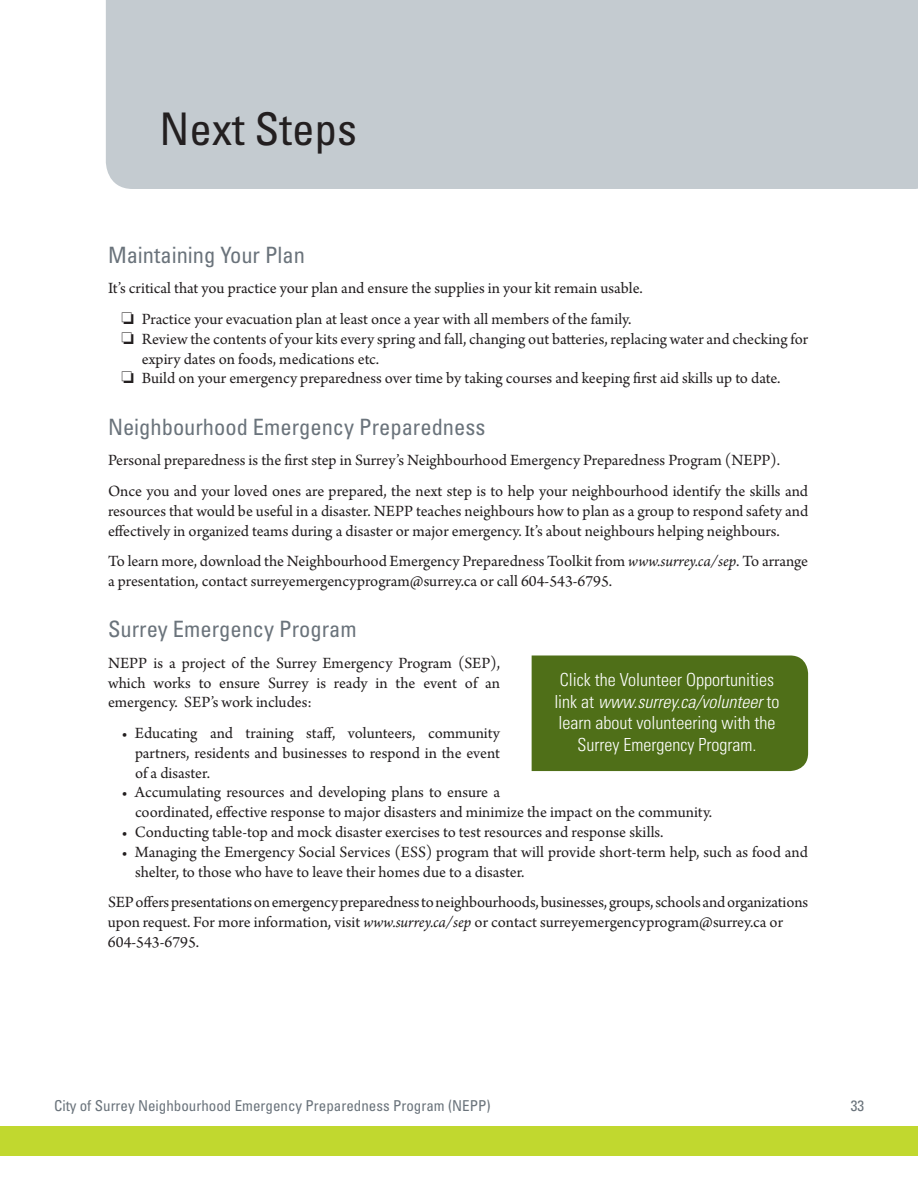
<style>
.page{position:relative;width:918px;height:1188px;background:#fff}
.page>*{position:absolute;margin:0;border:0;box-sizing:border-box;transform-origin:0 0}
.t1{font:condensed 45px "Univers";color:#231f20}
.t2{font:condensed 22.5px "Univers";color:#6a737b}
.t3{font:300 condensed 18px/21.6px "Univers";color:#fff;text-align:center}
.t4{font:16.5px/19.8px "Arno Pro";color:#231f20}
.t5{font:condensed 15px "Univers";color:#6a737b}
.s1{font-style:italic}
</style>
<div class="page">
<div style="left:106px;top:0;width:812px;height:189px;background:#c4cbd0"></div>
<div style="left:0;top:1126px;width:918px;height:30px;background:#c1d82f"></div>
<div style="left:532px;top:656px;width:276px;height:115px;background:#4f6f18"></div>
<h1 class="t1" style="left:160px;top:112px;width:199px">Next Steps</h1>
<h2 class="t2" style="left:108px;top:247px;width:199px">Maintaining Your Plan</h2>
<p class="t4" style="left:108px;top:274px;width:536px;line-height:30.6px;text-align:center">It’s critical that you practice your plan and ensure the supplies in your kit remain usable. ❏ Practice your evacuation plan at least once a year with all members of the family.</p>
<p class="t4" style="left:122px;top:330px;width:688px">❏ Review the contents of your kits every spring and fall, changing out batteries, replacing water and checking for</p>
<p class="t4" style="left:142px;top:350px;width:239px">expiry dates on foods, medications etc.</p>
<p class="t4" style="left:122px;top:369px;width:661px">❏ Build on your emergency preparedness over time by taking courses and keeping first aid skills up to date.</p>
<h2 class="t2" style="left:108px;top:418px;width:379px">Neighbourhood Emergency Preparedness</h2>
<p class="t4" style="left:108px;top:446px;width:702px;line-height:30.6px">Personal preparedness is the first step in Surrey’s Neighbourhood Emergency Preparedness Program (NEPP).<br>Once you and your loved ones are prepared, the next step is to help your neighbourhood identify the skills and</p>
<p class="t4" style="left:108px;top:502px;width:702px">resources that would be useful in a disaster. NEPP teaches neighbours how to plan as a group to respond safety and effectively in organized teams during a disaster or major emergency. It’s about neighbours helping neighbours.</p>
<p class="t4" style="left:108px;top:552px;width:702px">To learn more, download the Neighbourhood Emergency Preparedness Toolkit from <span class="s1">www.surrey.ca/sep</span>. To arrange a presentation, contact surreyemergencyprogram@surrey.ca or call 604-543-6795.</p>
<h2 class="t2" style="left:108px;top:621px;width:250px">Surrey Emergency Program</h2>
<p class="t4" style="left:108px;top:654px;width:394px;text-align:justify">NEPP is a project of the Surrey Emergency Program (SEP), which works to ensure Surrey is ready in the event of an emergency. SEP’s work includes:</p>
<p class="t4" style="left:135px;top:724px;width:367px;text-align:justify;text-indent:-14px">• Educating and training staff, volunteers, community partners, residents and businesses to respond in the event of a disaster.</p>
<p class="t4" style="left:135px;top:783px;width:579px;text-indent:-14px">• Accumulating resources and developing plans to ensure a<br>coordinated, effective response to major disasters and minimize the impact on the community.</p>
<p class="t4" style="left:122px;top:823px;width:544px">• Conducting table-top and mock disaster exercises to test resources and response skills.</p>
<p class="t4" style="left:135px;top:843px;width:674px;text-indent:-14px">• Managing the Emergency Social Services (ESS) program that will provide short-term help, such as food and shelter, to those who have to leave their homes due to a disaster.</p>
<p class="t4" style="left:108px;top:893px;width:702px">SEP offers presentations on emergency preparedness to neighbourhoods, businesses, groups, schools and organizations upon request. For more information, visit <span class="s1">www.surrey.ca/sep</span> or contact surreyemergencyprogram@surrey.ca or<br>604-543-6795.</p>
<p class="t3" style="left:554px;top:671px;width:227px">Click the Volunteer Opportunities link at <span class="s1">www.surrey.ca/volunteer</span> to learn about volunteering with the Surrey Emergency Program.</p>
<p class="t5" style="left:54px;top:1100px;width:438px">City of Surrey Neighbourhood Emergency Preparedness Program (NEPP)</p>
<p class="t5" style="left:851px;top:1100px;width:15px">33</p>
</div>
